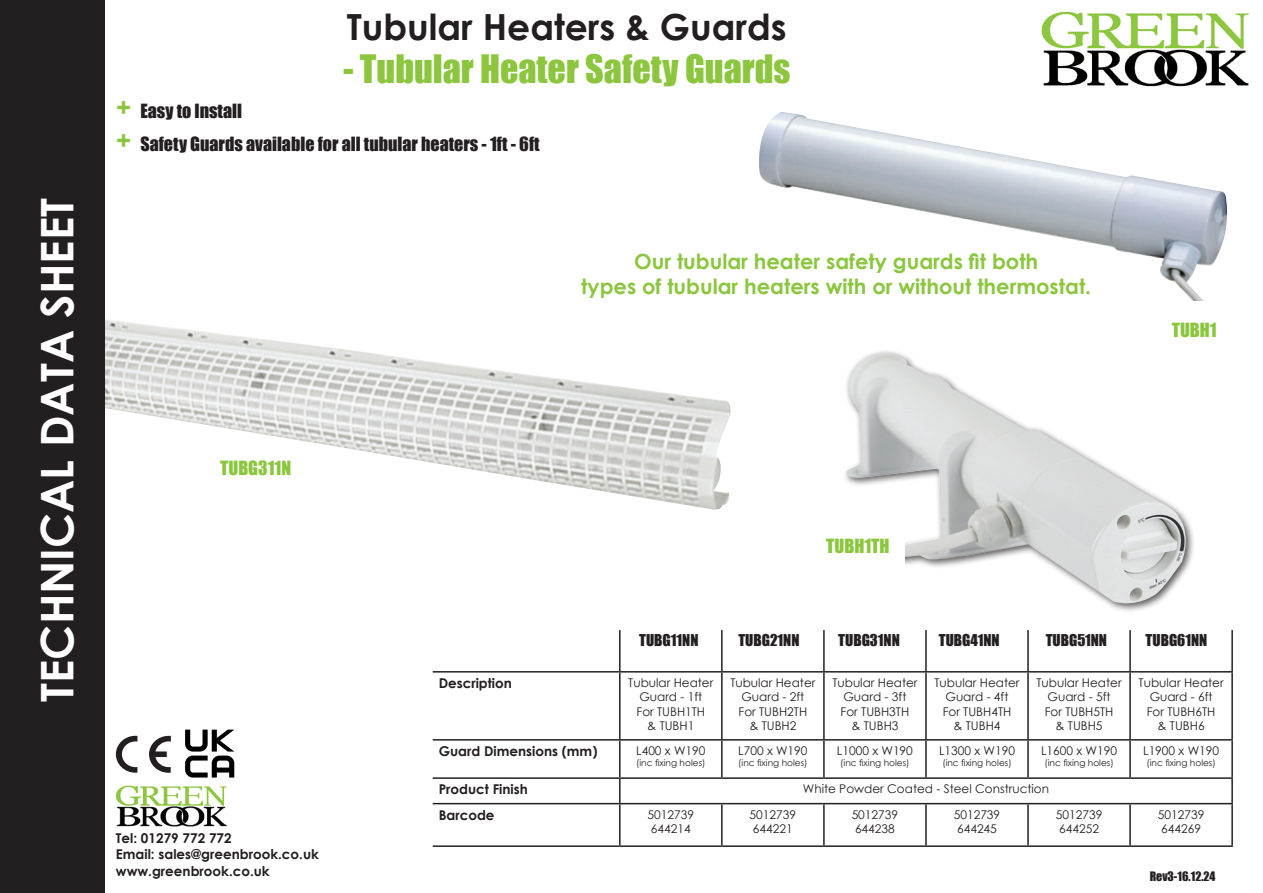
<style>
.page{position:relative;width:1263px;height:893px;background:#fff}
.page>*{position:absolute;margin:0;border:0;box-sizing:border-box;transform-origin:0 0}
.t1{font:700 45px "Century Gothic";color:#fff}
.t2{font:36px "Impact";color:#8bc63e}
.t3{font:700 36px "Century Gothic";color:#231f20}
.t4{font:700 21px "Century Gothic";color:#8bc63e}
.t5{font:18px "Impact";color:#231f20}
.t6{font:18px "Impact";color:#8bc63e}
.t7{font:15px "Impact";color:#231f20}
.t8{font:700 13.5px "Century Gothic";color:#231f20}
.t9{font:12px "Century Gothic";color:#231f20}
.t10{font:12px "Impact";color:#231f20}
.t11{font:9px "Century Gothic";color:#231f20}
.s1{font-size:27px;color:#8bc63e}
</style>
<div class="page">
<img style="left:105px;top:319px;width:625px;height:191px">
<div style="left:0;top:0;width:105px;height:893px;background:#231f20"></div>
<img style="left:1041px;top:11px;width:208px;height:76px">
<img style="left:759px;top:112px;width:469px;height:189px">
<hr style="left:619px;top:630px;width:1px;height:41px;background:#231f20">
<hr style="left:721px;top:630px;width:2px;height:41px;background:#231f20">
<hr style="left:823px;top:630px;width:2px;height:41px;background:#231f20">
<hr style="left:925px;top:630px;width:2px;height:41px;background:#231f20">
<hr style="left:1027px;top:630px;width:2px;height:41px;background:#231f20">
<hr style="left:1129px;top:630px;width:2px;height:41px;background:#231f20">
<hr style="left:1231px;top:630px;width:2px;height:41px;background:#231f20">
<hr style="left:433px;top:671px;width:187px;height:2px;background:#231f20">
<hr style="left:620px;top:671px;width:102px;height:2px;background:#231f20">
<hr style="left:619px;top:673px;width:1px;height:66px;background:#231f20">
<hr style="left:722px;top:671px;width:102px;height:2px;background:#231f20">
<hr style="left:721px;top:673px;width:2px;height:66px;background:#231f20">
<hr style="left:824px;top:671px;width:102px;height:2px;background:#231f20">
<hr style="left:823px;top:673px;width:2px;height:66px;background:#231f20">
<hr style="left:926px;top:671px;width:102px;height:2px;background:#231f20">
<hr style="left:925px;top:673px;width:2px;height:66px;background:#231f20">
<hr style="left:1028px;top:671px;width:102px;height:2px;background:#231f20">
<hr style="left:1027px;top:673px;width:2px;height:66px;background:#231f20">
<hr style="left:1130px;top:671px;width:103px;height:2px;background:#231f20">
<hr style="left:1129px;top:673px;width:2px;height:66px;background:#231f20">
<hr style="left:1231px;top:673px;width:2px;height:66px;background:#231f20">
<hr style="left:433px;top:739px;width:187px;height:2px;background:#231f20">
<hr style="left:620px;top:739px;width:102px;height:2px;background:#231f20">
<hr style="left:619px;top:741px;width:1px;height:36px;background:#231f20">
<hr style="left:722px;top:739px;width:102px;height:2px;background:#231f20">
<hr style="left:721px;top:741px;width:2px;height:36px;background:#231f20">
<hr style="left:824px;top:739px;width:102px;height:2px;background:#231f20">
<hr style="left:823px;top:741px;width:2px;height:36px;background:#231f20">
<hr style="left:926px;top:739px;width:102px;height:2px;background:#231f20">
<hr style="left:925px;top:741px;width:2px;height:36px;background:#231f20">
<hr style="left:1028px;top:739px;width:102px;height:2px;background:#231f20">
<hr style="left:1027px;top:741px;width:2px;height:36px;background:#231f20">
<hr style="left:1130px;top:739px;width:103px;height:2px;background:#231f20">
<hr style="left:1129px;top:741px;width:2px;height:36px;background:#231f20">
<hr style="left:1231px;top:741px;width:2px;height:36px;background:#231f20">
<hr style="left:433px;top:777px;width:187px;height:2px;background:#231f20">
<hr style="left:620px;top:777px;width:102px;height:2px;background:#231f20">
<svg style="left:619px;top:779px;width:1px;height:24px"></svg>
<hr style="left:722px;top:777px;width:102px;height:2px;background:#231f20">
<hr style="left:824px;top:777px;width:102px;height:2px;background:#231f20">
<hr style="left:926px;top:777px;width:102px;height:2px;background:#231f20">
<hr style="left:1028px;top:777px;width:102px;height:2px;background:#231f20">
<hr style="left:1130px;top:777px;width:103px;height:2px;background:#231f20">
<hr style="left:1231px;top:779px;width:2px;height:24px;background:#231f20">
<hr style="left:433px;top:803px;width:187px;height:1px;background:#231f20">
<hr style="left:620px;top:803px;width:102px;height:1px;background:#231f20">
<hr style="left:619px;top:804px;width:1px;height:41px;background:#231f20">
<hr style="left:722px;top:803px;width:102px;height:1px;background:#231f20">
<hr style="left:721px;top:804px;width:2px;height:41px;background:#231f20">
<hr style="left:824px;top:803px;width:102px;height:1px;background:#231f20">
<hr style="left:823px;top:804px;width:2px;height:41px;background:#231f20">
<hr style="left:926px;top:803px;width:102px;height:1px;background:#231f20">
<hr style="left:925px;top:804px;width:2px;height:41px;background:#231f20">
<hr style="left:1028px;top:803px;width:102px;height:1px;background:#231f20">
<hr style="left:1027px;top:804px;width:2px;height:41px;background:#231f20">
<hr style="left:1130px;top:803px;width:103px;height:1px;background:#231f20">
<hr style="left:1129px;top:804px;width:2px;height:41px;background:#231f20">
<hr style="left:1231px;top:804px;width:2px;height:41px;background:#231f20">
<hr style="left:433px;top:845px;width:187px;height:2px;background:#231f20">
<hr style="left:620px;top:845px;width:102px;height:2px;background:#231f20">
<hr style="left:722px;top:845px;width:102px;height:2px;background:#231f20">
<hr style="left:824px;top:845px;width:102px;height:2px;background:#231f20">
<hr style="left:926px;top:845px;width:102px;height:2px;background:#231f20">
<hr style="left:1028px;top:845px;width:102px;height:2px;background:#231f20">
<hr style="left:1130px;top:845px;width:103px;height:2px;background:#231f20">
<div style="left:182px;top:461px;width:148px;height:60px;background:#fff"></div>
<img style="left:845px;top:353px;width:347px;height:255px">
<div style="left:811px;top:538px;width:94px;height:49px;background:#fff"></div>
<img style="left:116px;top:785px;width:111px;height:42px">
<svg style="left:149px;top:736px;width:22px;height:37px"></svg>
<svg style="left:116px;top:736px;width:21px;height:37px"></svg>
<svg style="left:185px;top:730px;width:49px;height:47px"></svg>
<p class="t1" style="left:23px;top:702px;width:506px;rotate:-90deg">TECHNICAL DATA SHEET</p>
<p class="t3" style="left:347px;top:-1px;width:441px">Tubular Heaters &amp; Guards</p>
<p class="t2" style="left:343px;top:41px;width:449px">- Tubular Heater Safety Guards</p>
<p class="t5" style="left:116px;top:97px;width:127px"><span class="s1">+</span> Easy to Install</p>
<p class="t5" style="left:116px;top:130px;width:425px"><span class="s1">+</span> Safety Guards available for all tubular heaters - 1ft - 6ft</p>
<p class="t4" style="left:634px;top:246px;width:406px">Our tubular heater safety guards fit both</p>
<p class="t4" style="left:581px;top:271px;width:511px">types of tubular heaters with or without thermostat.</p>
<p class="t6" style="left:1172px;top:316px;width:46px">TUBH1</p>
<p class="t6" style="left:220px;top:454px;width:73px">TUBG311N</p>
<p class="t6" style="left:826px;top:532px;width:65px">TUBH1TH</p>
<p class="t7" style="left:639px;top:629px;width:61px">TUBG11NN</p>
<p class="t7" style="left:738px;top:629px;width:63px">TUBG21NN</p>
<p class="t7" style="left:838px;top:629px;width:63px">TUBG31NN</p>
<p class="t7" style="left:939px;top:629px;width:62px">TUBG41NN</p>
<p class="t7" style="left:1046px;top:629px;width:63px">TUBG51NN</p>
<p class="t7" style="left:1145px;top:629px;width:63px">TUBG61NN</p>
<p class="t8" style="left:439px;top:673px;width:75px">Description</p>
<p class="t9" style="left:628px;top:674px;width:87px">Tubular Heater</p>
<p class="t9" style="left:639px;top:688px;width:64px">Guard - 1ft</p>
<p class="t9" style="left:636px;top:703px;width:70px">For TUBH1TH</p>
<p class="t9" style="left:647px;top:717px;width:49px">&amp; TUBH1</p>
<p class="t8" style="left:439px;top:741px;width:160px">Guard Dimensions (mm)</p>
<p class="t9" style="left:636px;top:742px;width:71px">L400 x W190</p>
<p class="t11" style="left:636px;top:756px;width:71px">(inc fixing holes)</p>
<p class="t9" style="left:730px;top:674px;width:87px">Tubular Heater</p>
<p class="t9" style="left:741px;top:688px;width:64px">Guard - 2ft</p>
<p class="t9" style="left:738px;top:703px;width:70px">For TUBH2TH</p>
<p class="t9" style="left:749px;top:717px;width:49px">&amp; TUBH2</p>
<p class="t9" style="left:738px;top:742px;width:71px">L700 x W190</p>
<p class="t11" style="left:738px;top:756px;width:71px">(inc fixing holes)</p>
<p class="t9" style="left:832px;top:674px;width:87px">Tubular Heater</p>
<p class="t9" style="left:843px;top:688px;width:64px">Guard - 3ft</p>
<p class="t9" style="left:841px;top:703px;width:70px">For TUBH3TH</p>
<p class="t9" style="left:851px;top:717px;width:49px">&amp; TUBH3</p>
<p class="t9" style="left:837px;top:742px;width:78px">L1000 x W190</p>
<p class="t11" style="left:840px;top:756px;width:71px">(inc fixing holes)</p>
<p class="t9" style="left:934px;top:674px;width:87px">Tubular Heater</p>
<p class="t9" style="left:945px;top:688px;width:64px">Guard - 4ft</p>
<p class="t9" style="left:943px;top:703px;width:70px">For TUBH4TH</p>
<p class="t9" style="left:953px;top:717px;width:49px">&amp; TUBH4</p>
<p class="t9" style="left:939px;top:742px;width:78px">L1300 x W190</p>
<p class="t11" style="left:942px;top:756px;width:71px">(inc fixing holes)</p>
<p class="t9" style="left:1036px;top:674px;width:87px">Tubular Heater</p>
<p class="t9" style="left:1047px;top:688px;width:64px">Guard - 5ft</p>
<p class="t9" style="left:1045px;top:703px;width:70px">For TUBH5TH</p>
<p class="t9" style="left:1055px;top:717px;width:49px">&amp; TUBH5</p>
<p class="t9" style="left:1041px;top:742px;width:78px">L1600 x W190</p>
<p class="t11" style="left:1044px;top:756px;width:71px">(inc fixing holes)</p>
<p class="t9" style="left:1138px;top:674px;width:87px">Tubular Heater</p>
<p class="t9" style="left:1150px;top:688px;width:64px">Guard - 6ft</p>
<p class="t9" style="left:1147px;top:703px;width:70px">For TUBH6TH</p>
<p class="t9" style="left:1157px;top:717px;width:49px">&amp; TUBH6</p>
<p class="t9" style="left:1143px;top:742px;width:78px">L1900 x W190</p>
<p class="t11" style="left:1146px;top:756px;width:71px">(inc fixing holes)</p>
<p class="t8" style="left:439px;top:779px;width:91px">Product Finish</p>
<p class="t9" style="left:803px;top:780px;width:248px">White Powder Coated - Steel Construction</p>
<p class="t8" style="left:439px;top:805px;width:57px">Barcode</p>
<p class="t9" style="left:647px;top:806px;width:48px">5012739</p>
<p class="t9" style="left:651px;top:820px;width:41px">644214</p>
<p class="t9" style="left:750px;top:806px;width:48px">5012739</p>
<p class="t9" style="left:753px;top:820px;width:41px">644221</p>
<p class="t9" style="left:852px;top:806px;width:48px">5012739</p>
<p class="t9" style="left:855px;top:820px;width:41px">644238</p>
<p class="t9" style="left:954px;top:806px;width:48px">5012739</p>
<p class="t9" style="left:957px;top:820px;width:41px">644245</p>
<p class="t9" style="left:1056px;top:806px;width:48px">5012739</p>
<p class="t9" style="left:1059px;top:820px;width:41px">644252</p>
<p class="t9" style="left:1158px;top:806px;width:48px">5012739</p>
<p class="t9" style="left:1161px;top:820px;width:41px">644269</p>
<p class="t8" style="left:116px;top:828px;width:117px">Tel: 01279 772 772</p>
<p class="t8" style="left:116px;top:844px;width:205px">Email: sales@greenbrook.co.uk</p>
<p class="t8" style="left:116px;top:860px;width:155px">www.greenbrook.co.uk</p>
<p class="t10" style="left:1150px;top:867px;width:67px">Rev3-16.12.24</p>
</div>
